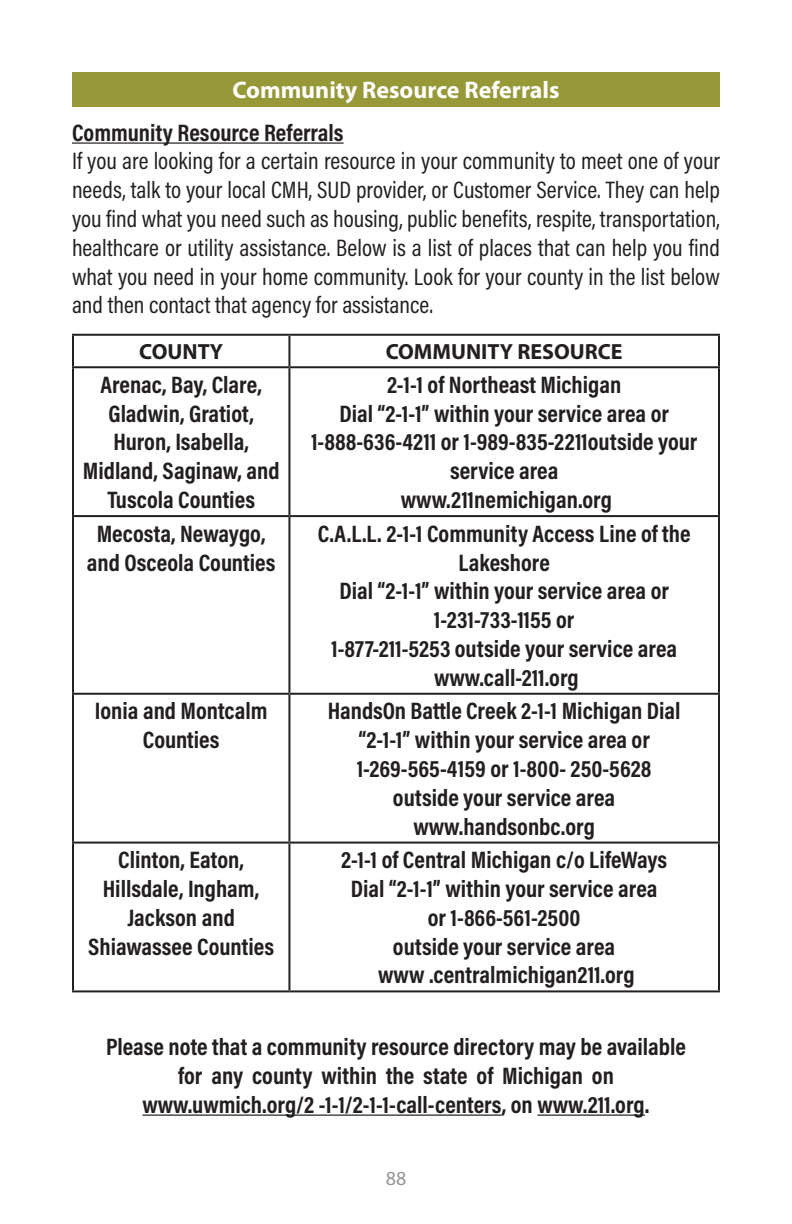
<style>
.page{position:relative;width:792px;height:1224px;background:#fff}
.page>*{position:absolute;margin:0;border:0;box-sizing:border-box;transform-origin:0 0}
.t1{font:700 24px/28.8px "Acumin Pro Cond";color:#231f20;text-align:center}
.t2{font:24px/28.8px "Acumin Pro Cond";color:#231f20;text-align:justify}
.t3{font:700 24px "Myriad Pro";color:#fff}
.t4{font:700 22px "Myriad Pro";color:#231f20}
.t5{font:20px "Myriad Pro";color:#939598}
</style>
<div class="page">
<div style="left:72px;top:72px;width:648px;height:35px;background:#979838"></div>
<hr style="left:72px;top:142px;width:272px;height:2px;background:#231f20">
<hr style="left:72px;top:334px;width:217px;height:2px;background:#231f20">
<hr style="left:72px;top:336px;width:2px;height:30px;background:#231f20">
<hr style="left:289px;top:334px;width:431px;height:2px;background:#231f20">
<hr style="left:288px;top:336px;width:2px;height:30px;background:#231f20">
<hr style="left:718px;top:336px;width:2px;height:30px;background:#231f20">
<hr style="left:72px;top:366px;width:217px;height:2px;background:#231f20">
<hr style="left:72px;top:368px;width:2px;height:147px;background:#231f20">
<hr style="left:289px;top:366px;width:431px;height:2px;background:#231f20">
<hr style="left:288px;top:368px;width:2px;height:147px;background:#231f20">
<hr style="left:718px;top:368px;width:2px;height:147px;background:#231f20">
<hr style="left:72px;top:515px;width:217px;height:2px;background:#231f20">
<hr style="left:72px;top:517px;width:2px;height:176px;background:#231f20">
<hr style="left:289px;top:515px;width:431px;height:2px;background:#231f20">
<hr style="left:288px;top:517px;width:2px;height:176px;background:#231f20">
<hr style="left:718px;top:517px;width:2px;height:176px;background:#231f20">
<hr style="left:72px;top:693px;width:217px;height:2px;background:#231f20">
<hr style="left:72px;top:695px;width:2px;height:147px;background:#231f20">
<hr style="left:289px;top:693px;width:431px;height:2px;background:#231f20">
<hr style="left:288px;top:695px;width:2px;height:147px;background:#231f20">
<hr style="left:718px;top:695px;width:2px;height:147px;background:#231f20">
<hr style="left:72px;top:842px;width:217px;height:2px;background:#231f20">
<hr style="left:72px;top:844px;width:2px;height:146px;background:#231f20">
<hr style="left:289px;top:842px;width:431px;height:2px;background:#231f20">
<hr style="left:288px;top:844px;width:2px;height:146px;background:#231f20">
<hr style="left:718px;top:844px;width:2px;height:146px;background:#231f20">
<hr style="left:72px;top:990px;width:217px;height:2px;background:#231f20">
<hr style="left:289px;top:990px;width:431px;height:2px;background:#231f20">
<hr style="left:142px;top:1115px;width:360px;height:1px;background:#231f20">
<hr style="left:537px;top:1115px;width:108px;height:1px;background:#231f20">
<p class="t3" style="left:232px;top:74px;width:329px">Community Resource Referrals</p>
<p class="t1" style="left:72px;top:117px;width:273px">Community Resource Referrals</p>
<p class="t2" style="left:72px;top:146px;width:650px">If you are looking for a certain resource in your community to meet one of your needs, talk to your local CMH, SUD provider, or Customer Service. They can help you find what you need such as housing, public benefits, respite, transportation, healthcare or utility assistance. Below is a list of places that can help you find what you need in your home community. Look for your county in the list below and then contact that agency for assistance.</p>
<p class="t4" style="left:139px;top:338px;width:85px">COUNTY</p>
<p class="t4" style="left:386px;top:338px;width:239px">COMMUNITY RESOURCE</p>
<p class="t1" style="left:83px;top:370px;width:198px">Arenac, Bay, Clare,<br>Gladwin, Gratiot,<br>Huron, Isabella,<br>Midland, Saginaw, and<br>Tuscola Counties</p>
<p class="t1" style="left:387px;top:370px;width:236px">2-1-1 of Northeast Michigan</p>
<p class="t1" style="left:339px;top:398px;width:331px">Dial “2-1-1” within your service area or</p>
<p class="t1" style="left:311px;top:427px;width:388px">1-888-636-4211 or 1-989-835-2211outside your service area</p>
<p class="t1" style="left:401px;top:485px;width:213px">www.211nemichigan.org</p>
<p class="t1" style="left:87px;top:518px;width:190px">Mecosta, Newaygo, and Osceola Counties</p>
<p class="t1" style="left:318px;top:518px;width:374px">C.A.L.L. 2-1-1 Community Access Line of the<br>Lakeshore</p>
<p class="t1" style="left:339px;top:576px;width:331px">Dial “2-1-1” within your service area or</p>
<p class="t1" style="left:434px;top:605px;width:142px">1-231-733-1155 or</p>
<p class="t1" style="left:331px;top:634px;width:348px">1-877-211-5253 outside your service area</p>
<p class="t1" style="left:434px;top:662px;width:146px">www.call-211.org</p>
<p class="t1" style="left:95px;top:696px;width:174px">Ionia and Montcalm<br>Counties</p>
<p class="t1" style="left:328px;top:696px;width:354px">HandsOn Battle Creek 2-1-1 Michigan Dial</p>
<p class="t1" style="left:358px;top:725px;width:293px">“2-1-1” within your service area or</p>
<p class="t1" style="left:357px;top:754px;width:296px">1-269-565-4159 or 1-800- 250-5628</p>
<p class="t1" style="left:393px;top:782px;width:224px">outside your service area</p>
<p class="t1" style="left:413px;top:811px;width:183px">www.handsonbc.org</p>
<p class="t1" style="left:88px;top:845px;width:187px">Clinton, Eaton,<br>Hillsdale, Ingham,<br>Jackson and<br>Shiawassee Counties</p>
<p class="t1" style="left:341px;top:845px;width:328px">2-1-1 of Central Michigan c/o LifeWays</p>
<p class="t1" style="left:351px;top:874px;width:308px">Dial “2-1-1” within your service area</p>
<p class="t1" style="left:428px;top:903px;width:154px">or 1-866-561-2500</p>
<p class="t1" style="left:393px;top:931px;width:224px">outside your service area</p>
<p class="t1" style="left:378px;top:960px;width:258px">www .centralmichigan211.org</p>
<p class="t1" style="left:106px;top:1032px;width:582px">Please note that a community resource directory may be available</p>
<p class="t1" style="left:178px;top:1061px;width:437px">for any county within the state of Michigan on</p>
<p class="t1" style="left:142px;top:1089px;width:509px">www.uwmich.org/2 -1-1/2-1-1-call-centers, on www.211.org.</p>
<p class="t5" style="left:386px;top:1166px;width:22px">88</p>
</div>
